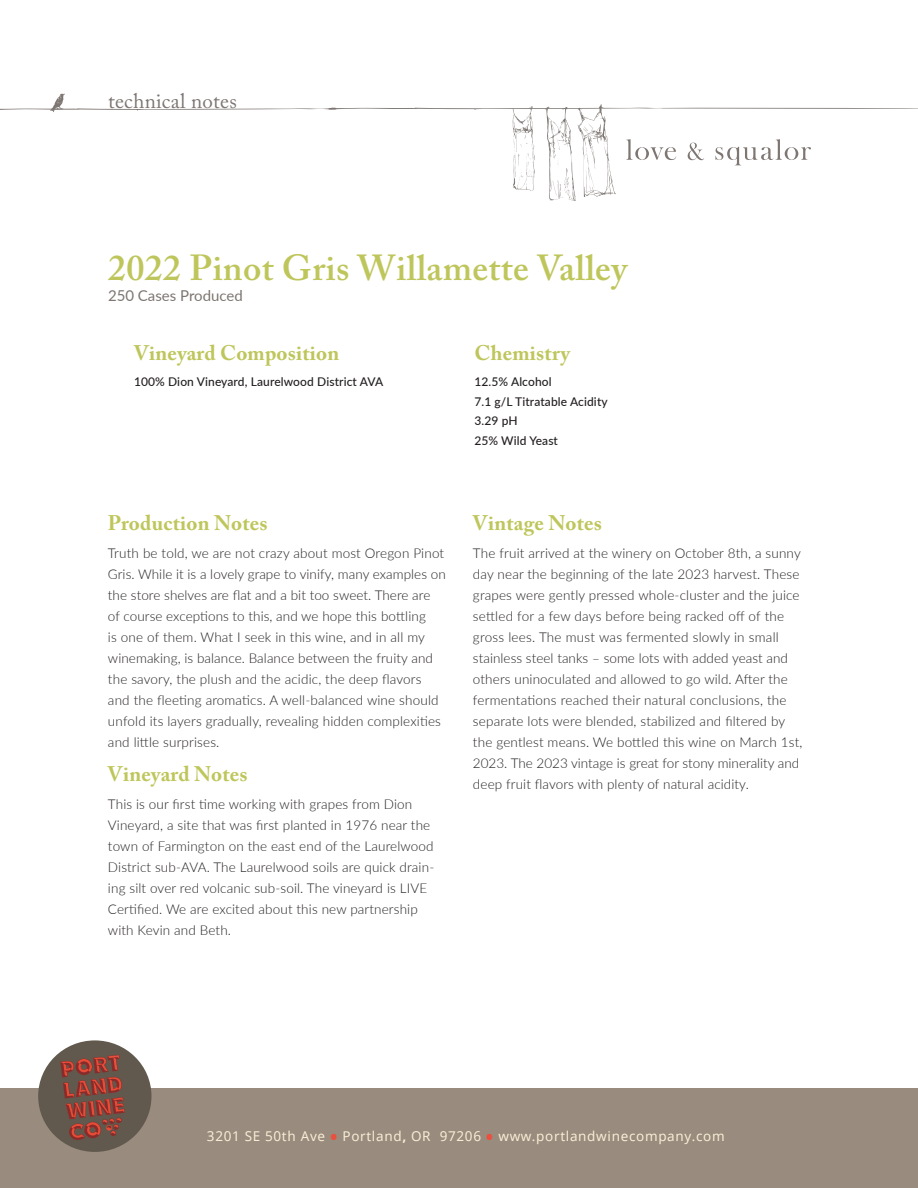
<style>
.page{position:relative;width:918px;height:1188px;background:#fff}
.page>*{position:absolute;margin:0;border:0;box-sizing:border-box;transform-origin:0 0}
.t1{font:600 36px "Adobe Caslon Pro";letter-spacing:.01em;color:#bec65b}
.TECHNICAL_LATO{font:700 21px "Adobe Caslon Pro";letter-spacing:.01em;color:#bec65b}
.BODY_TEXT_LATO{font:700 21px "Adobe Caslon Pro";letter-spacing:.01em;color:#bec65b}
.body_text{font:700 21px "Adobe Caslon Pro";letter-spacing:.01em;color:#bec65b}
.t2{font:21px "Adobe Caslon Pro";letter-spacing:.01em;color:#7d7672}
.t3{font:15px "Lato";color:#7d7672}
.BODY_TEXT_LATO-2{font:300 13.5px/21px "Lato";letter-spacing:.01em;color:#231f20}
.t4{font:13.5px "Noto Sans";letter-spacing:.05em;color:#f7edd4}
.TECHNICAL_LATO-2{font:500 12px/19.5px "Lato";letter-spacing:.01em;color:#231f20}
.s1{font-weight:700;font-size:19.5px;color:#eb4f3d}
.s2{font-weight:700}
</style>
<div class="page">
<div style="left:0;top:1089px;width:918px;height:99px;background:#998b7d"></div>
<div style="left:38px;top:1040px;width:113px;height:112px;background:#61594d;border-radius:50%"></div>
<svg style="left:60px;top:1055px;width:65px;height:86px"></svg>
<svg style="left:0;top:93px;width:918px;height:108px"></svg>
<h2 class="t2" style="left:108px;top:89px;width:130px">technical notes</h2>
<p class="t1" style="left:108px;top:246px;width:521px">2022 Pinot Gris Willamette Valley</p>
<p class="t3" style="left:108px;top:284px;width:136px">250 Cases Produced</p>
<p class="TECHNICAL_LATO" style="left:134px;top:341px;width:207px">Vineyard Composition</p>
<p class="TECHNICAL_LATO-2" style="left:134px;top:372px;width:251px">100% Dion Vineyard, Laurelwood District AVA</p>
<p class="TECHNICAL_LATO" style="left:474px;top:341px;width:97px">Chemistry</p>
<p class="TECHNICAL_LATO-2" style="left:474px;top:372px;width:135px">12.5% Alcohol<br>7.1 g/L Titratable Acidity<br>3.29 pH<br>25% Wild Yeast</p>
<p class="body_text" style="left:108px;top:511px;width:161px">Production Notes</p>
<p class="BODY_TEXT_LATO-2" style="left:108px;top:542px;width:339px">Truth be told, we are not crazy about most Oregon Pinot Gris. While it is a lovely grape to vinify, many examples on the store shelves are flat and a bit too sweet. There are<br>of course exceptions to this, and we hope this bottling<br>is one of them. What I seek in this wine, and in all my winemaking, is balance. Balance between the fruity and the savory, the plush and the acidic, the deep flavors and the fleeting aromatics. A well-balanced wine should unfold its layers gradually, revealing hidden complexities and little surprises.</p>
<p class="BODY_TEXT_LATO" style="left:108px;top:761px;width:141px">Vineyard Notes</p>
<p class="BODY_TEXT_LATO-2" style="left:108px;top:793px;width:328px">This is our first time working with grapes from Dion Vineyard, a site that was first planted in 1976 near the town of Farmington on the east end of the Laurelwood District sub-AVA. The Laurelwood soils are quick drain&shy;ing silt over red volcanic sub-soil. The vineyard is LIVE Certified. We are excited about this new partnership with Kevin and Beth.</p>
<p class="BODY_TEXT_LATO" style="left:473px;top:511px;width:130px">Vintage Notes</p>
<p class="BODY_TEXT_LATO-2" style="left:473px;top:542px;width:331px">The fruit arrived at the winery on October 8th, a sunny day near the beginning of the late 2023 harvest. These grapes were gently pressed whole-cluster and the juice settled for a few days before being racked off of the gross lees. The must was fermented slowly in small stainless steel tanks – some lots with added yeast and others uninoculated and allowed to go wild. After the fermentations reached their natural conclusions, the separate lots were blended, stabilized and filtered by the gentlest means. We bottled this wine on March 1st, 2023. The 2023 vintage is great for stony minerality and deep fruit flavors with plenty of natural acidity.</p>
<p class="t4" style="left:207px;top:1126px;width:519px">3201 SE 50th Ave <span class="s1">•</span> Portland<span class="s2">,</span> OR 97206 <span class="s1">•</span> www.portlandwinecompany.com</p>
</div>
